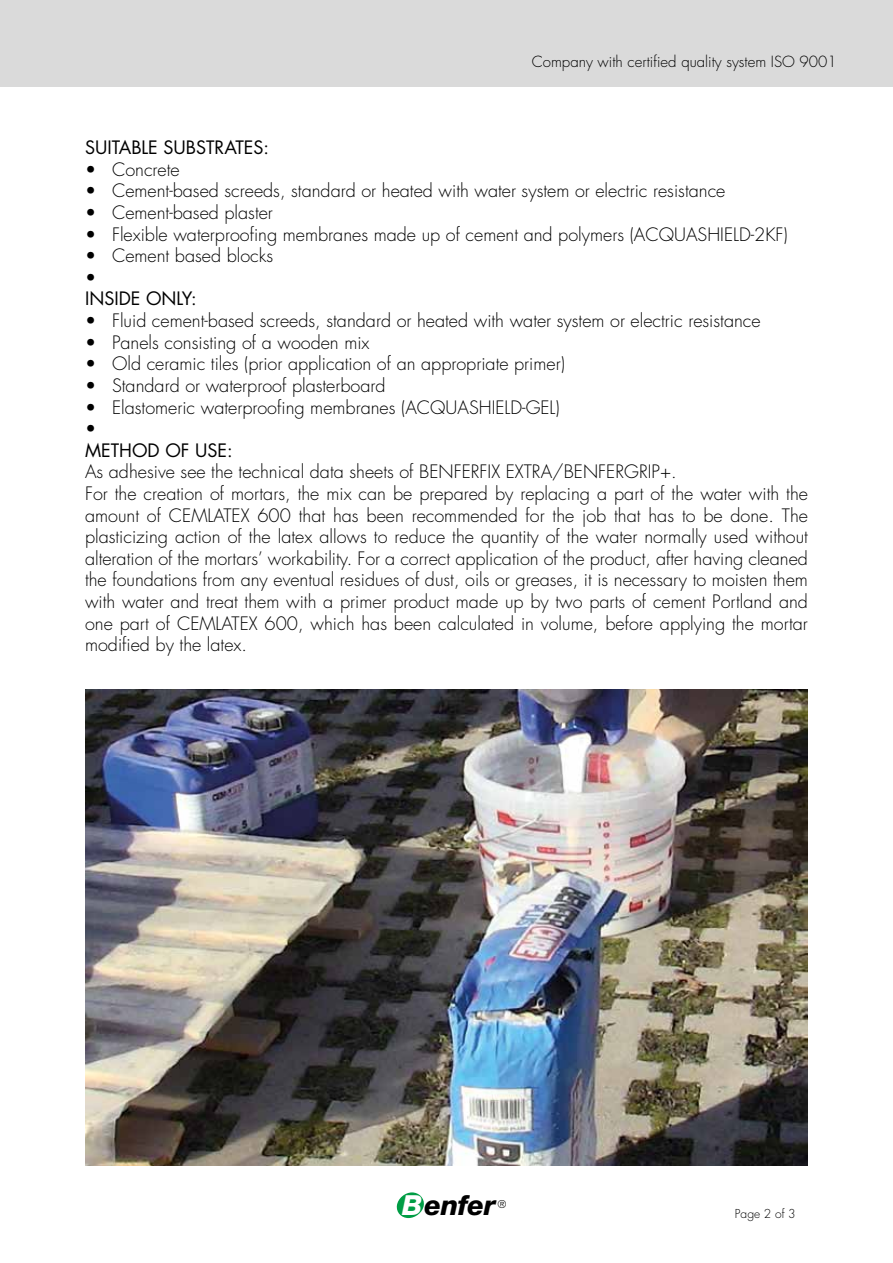
<style>
.page{position:relative;width:893px;height:1263px;background:#fff}
.page>*{position:absolute;margin:0;border:0;box-sizing:border-box;transform-origin:0 0}
.t1{font:italic 800 27.6px "Helvetica Neue";letter-spacing:-.02em;color:#000}
.t2{font:300 18px/21.6px "Futura";color:#000}
.t3{font:18px "Futura CE";color:#000}
.t4{font:300 15px "Futura";color:#000}
.t5{font:300 12px "Futura";color:#000}
.t6{font:300 10.5px "Futura";color:#000}
.s1{color:#fff}
</style>
<div class="page">
<div style="left:0;top:0;width:893px;height:87px;background:#dadada"></div>
<svg style="left:396px;top:1192px;width:28px;height:26px"></svg>
<img style="left:85px;top:690px;width:723px;height:476px">
<p class="t4" style="left:532px;top:52px;width:307px">Company with certified quality system ISO 9001</p>
<p class="t3" style="left:85px;top:136px;width:186px">SUITABLE SUBSTRATES:</p>
<p class="t2" style="left:85px;top:159px;width:96px">• Concrete</p>
<p class="t2" style="left:85px;top:181px;width:642px">• Cement-based screeds, standard or heated with water system or electric resistance</p>
<p class="t2" style="left:85px;top:202px;width:189px">• Cement-based plaster</p>
<p class="t2" style="left:85px;top:224px;width:704px">• Flexible waterproofing membranes made up of cement and polymers (ACQUASHIELD-2KF)</p>
<p class="t2" style="left:85px;top:245px;width:190px">• Cement based blocks •</p>
<p class="t3" style="left:85px;top:287px;width:113px">INSIDE ONLY:</p>
<p class="t2" style="left:85px;top:310px;width:677px">• Fluid cement-based screeds, standard or heated with water system or electric resistance</p>
<p class="t2" style="left:85px;top:332px;width:286px">• Panels consisting of a wooden mix</p>
<p class="t2" style="left:85px;top:353px;width:481px">• Old ceramic tiles (prior application of an appropriate primer)</p>
<p class="t2" style="left:85px;top:375px;width:302px">• Standard or waterproof plasterboard</p>
<p class="t2" style="left:85px;top:397px;width:476px">• Elastomeric waterproofing membranes (ACQUASHIELD-GEL) •</p>
<p class="t3" style="left:85px;top:439px;width:149px">METHOD OF USE:</p>
<p class="t2" style="left:85px;top:461px;width:724px">As adhesive see the technical data sheets of BENFERFIX EXTRA/BENFERGRIP+.<br>For the creation of mortars, the mix can be prepared by replacing a part of the water with the amount of CEMLATEX 600 that has been recommended for the job that has to be done. The plasticizing action of the latex allows to reduce the quantity of the water normally used without alteration of the mortars’ workability. For a correct application of the product, after having cleaned the foundations from any eventual residues of dust, oils or greases, it is necessary to moisten them with water and treat them with a primer product made up by two parts of cement Portland and one part of CEMLATEX 600, which has been calculated in volume, before applying the mortar modified by the latex.</p>
<h1 class="t1" style="left:402px;top:1189px;width:95px"><span class="s1">B</span>enfer</h1>
<p class="t6" style="left:498px;top:1198px;width:10px">®</p>
<p class="t5" style="left:735px;top:1206px;width:62px">Page 2 of 3</p>
</div>
